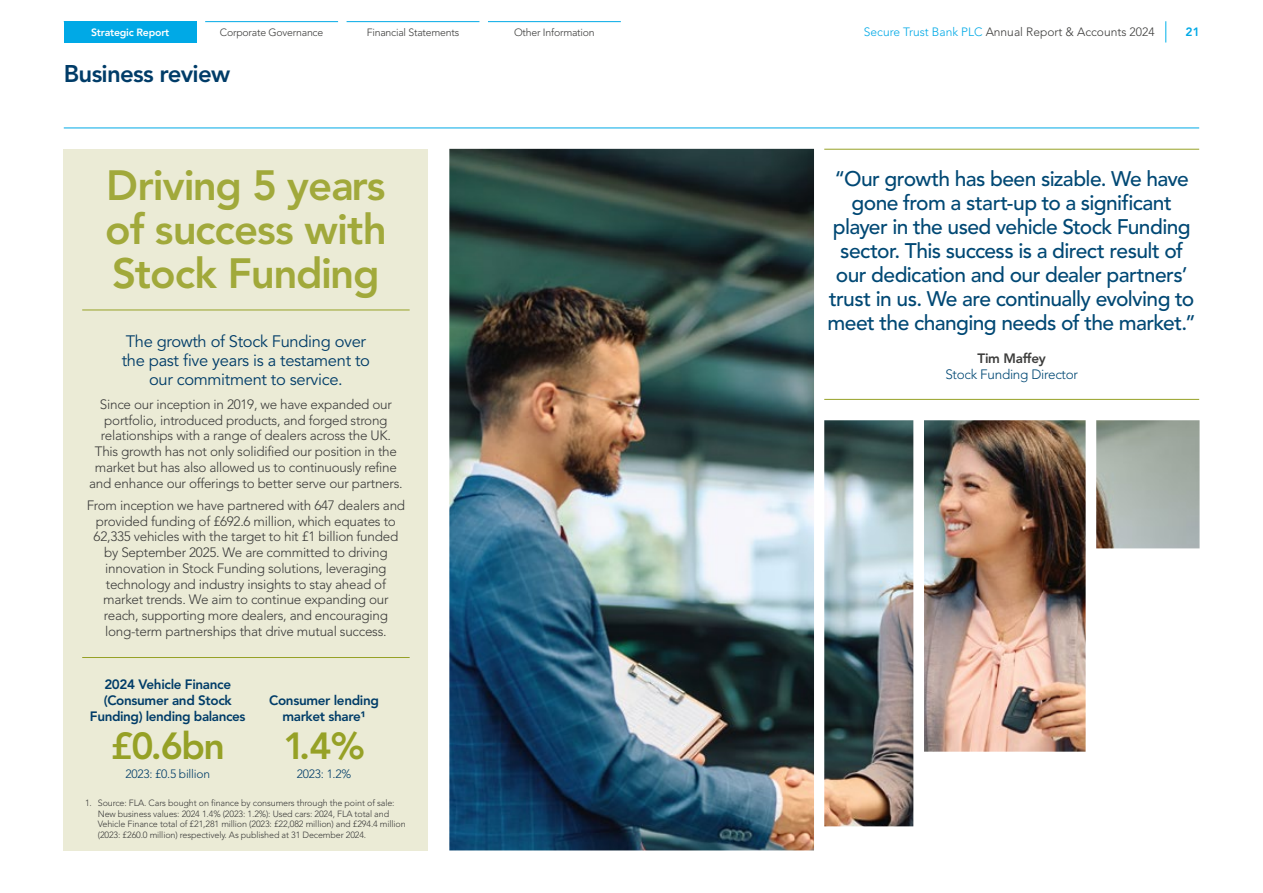
<style>
.page{position:relative;width:1263px;height:893px;background:#fff}
.page>*{position:absolute;margin:0;border:0;box-sizing:border-box;transform-origin:0 0}
.t1{font:800 42px/44.2px "Avenir LT Std";letter-spacing:-.02em;color:#a1a93b;text-align:justify}
.t2{font:800 37.5px "Avenir LT Std";color:#96a126}
.t3{font:800 24px "Avenir LT Std";letter-spacing:-.03em;color:#003c68}
.t4{font:500 21px/24px "Avenir LT Std";letter-spacing:-.03em;color:#004874;text-align:center}
.t5{font:16.5px/18.8px "Avenir LT Std";letter-spacing:-.02em;color:#003c68;text-align:center}
.t6{font:300 13.5px/15.8px "Avenir LT Std";letter-spacing:-.02em;color:#3c3c3b;text-align:center}
.t7{font:800 13.5px/15.8px "Avenir LT Std";letter-spacing:-.025em;color:#003c68;text-align:center}
.t8{font:300 13.5px "Avenir LT Std";letter-spacing:-.02em;color:#004874}
.t9{font:800 13.5px "Avenir LT Std";letter-spacing:-.02em;color:#3c3c3b}
.t10{font:300 12px "Avenir LT Std";color:#3c3c3b}
.t11{font:300 12px "Avenir LT Std";letter-spacing:-.02em;color:#003c68}
.t12{font:800 12px "Avenir LT Std";color:#00a9e6}
.t13{font:300 10.5px "Avenir LT Std";letter-spacing:-.02em;color:#3c3c3b}
.t14{font:800 10.5px "Avenir LT Std";letter-spacing:-.02em;color:#fff}
.t15{font:300 9px/10.5px "Avenir LT Std";letter-spacing:-.015em;color:#3c3c3b}
.s1{color:#00a9e6}
</style>
<div class="page">
<div style="left:64px;top:149px;width:364px;height:701px;background:#ebebd6"></div>
<hr style="left:82px;top:310px;width:328px;height:1px;background:#96a126">
<hr style="left:82px;top:657px;width:328px;height:1px;background:#96a126">
<img style="left:449px;top:149px;width:750px;height:701px">
<svg style="left:1165px;top:21px;width:1px;height:22px"></svg>
<div style="left:64px;top:22px;width:133px;height:21px;background:#00a9e6"></div>
<hr style="left:205px;top:21px;width:133px;height:1px;background:#00a9e6">
<hr style="left:347px;top:21px;width:132px;height:1px;background:#00a9e6">
<hr style="left:488px;top:21px;width:133px;height:1px;background:#00a9e6">
<hr style="left:64px;top:21px;width:133px;height:1px;background:#00a9e6">
<hr style="left:64px;top:128px;width:1135px;height:1px;background:#00a9e6">
<p class="t14" style="left:91px;top:27px;width:80px">Strategic Report</p>
<p class="t13" style="left:220px;top:27px;width:105px">Corporate Governance</p>
<p class="t13" style="left:367px;top:27px;width:94px">Financial Statements</p>
<p class="t13" style="left:514px;top:27px;width:82px">Other Information</p>
<p class="t10" style="left:864px;top:25px;width:292px"><span class="s1">Secure Trust Bank PLC</span> Annual Report &amp; Accounts 2024</p>
<p class="t12" style="left:1185px;top:25px;width:16px">21</p>
<h3 class="t3" style="left:64px;top:59px;width:168px">Business review</h3>
<h1 class="t1" style="left:105px;top:163px;width:283px">Driving 5 years of success with Stock Funding</h1>
<p class="t5" style="left:122px;top:333px;width:250px">The growth of Stock Funding over the past five years is a testament to our commitment to service.</p>
<p class="t6" style="left:89px;top:396px;width:315px">Since our inception in 2019, we have expanded our portfolio, introduced products, and forged strong relationships with a range of dealers across the UK.<br>This growth has not only solidified our position in the market but has also allowed us to continuously refine and enhance our offerings to better serve our partners.</p>
<p class="t6" style="left:87px;top:497px;width:320px">From inception we have partnered with 647 dealers and provided funding of £692.6 million, which equates to 62,335 vehicles with the target to hit £1 billion funded by September 2025. We are committed to driving innovation in Stock Funding solutions, leveraging technology and industry insights to stay ahead of market trends. We aim to continue expanding our reach, supporting more dealers, and encouraging long-term partnerships that drive mutual success.</p>
<p class="t7" style="left:90px;top:677px;width:157px">2024 Vehicle Finance (Consumer and Stock<br>Funding) lending balances</p>
<h2 class="t2" style="left:110px;top:724px;width:116px">£0.6bn</h2>
<p class="t11" style="left:125px;top:767px;width:86px">2023: £0.5 billion</p>
<p class="t7" style="left:269px;top:693px;width:111px">Consumer lending market share¹</p>
<h2 class="t2" style="left:283px;top:724px;width:83px">1.4%</h2>
<p class="t11" style="left:297px;top:767px;width:56px">2023: 1.2%</p>
<p class="t15" style="left:98px;top:798px;width:309px;text-indent:-13px">1. Source: FLA. Cars bought on finance by consumers through the point of sale:<br>New business values: 2024 1.4% (2023: 1.2%): Used cars: 2024, FLA total and Vehicle Finance total of £21,281 million (2023: £22,082 million) and £294.4 million (2023: £260.0 million) respectively. As published at 31 December 2024.</p>
<p class="t4" style="left:827px;top:167px;width:370px">“Our growth has been sizable. We have gone from a start-up to a significant player in the used vehicle Stock Funding sector. This success is a direct result of our dedication and our dealer partners’ trust in us. We are continually evolving to meet the changing needs of the market.”</p>
<p class="t9" style="left:977px;top:350px;width:70px">Tim Maffey</p>
<p class="t8" style="left:945px;top:366px;width:134px">Stock Funding Director</p>
</div>
